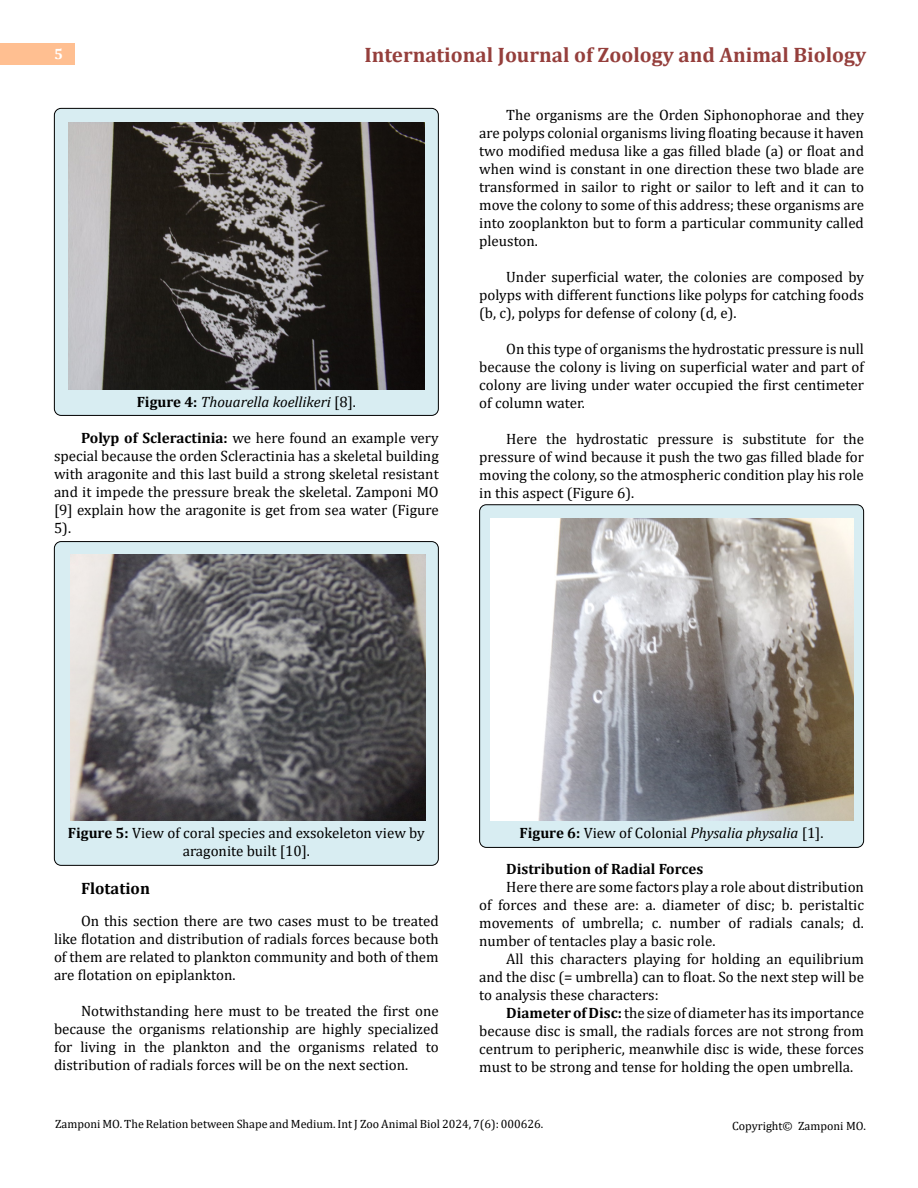
<style>
.page{position:relative;width:918px;height:1188px;background:#fff}
.page>*{position:absolute;margin:0;border:0;box-sizing:border-box;transform-origin:0 0}
.t1{font:700 21px "Cambria";color:#953f3c}
.t2{font:700 16.5px "Cambria";color:#000}
.t3{font:15px/18px "Cambria";color:#000;text-align:justify}
.t4{font:italic 15px "Cambria";color:#000}
.t5{font:700 15px "Cambria";color:#000}
.t6{font:700 15px "Cambria";color:#fff}
.t7{font:12px "Cambria";color:#000}
.s1{font-weight:700;font-style:normal}
.s2{font-style:normal}
.s3{font-weight:700}
.s4{font-style:italic}
</style>
<div class="page">
<div style="left:0;top:43px;width:75px;height:21px;background:#ffbf91"></div>
<div style="left:480px;top:505px;width:384px;height:342px;background:#d8edf2;border-radius:7px"></div>
<div style="left:479px;top:504px;width:385px;height:344px;border:1px solid #000;border-radius:7px"></div>
<div style="left:54px;top:542px;width:384px;height:323px;background:#d8edf2;border-radius:7px"></div>
<div style="left:54px;top:541px;width:385px;height:325px;border:1px solid #000;border-radius:7px"></div>
<div style="left:54px;top:108px;width:384px;height:307px;background:#d8edf2;border-radius:7px"></div>
<div style="left:54px;top:108px;width:385px;height:308px;border:1px solid #000;border-radius:7px"></div>
<img style="left:69px;top:123px;width:355px;height:266px">
<img style="left:71px;top:554px;width:354px;height:266px">
<img style="left:490px;top:519px;width:363px;height:301px">
<p class="t6" style="left:54px;top:44px;width:10px">5</p>
<h1 class="t1" style="left:364px;top:40px;width:503px">International Journal of Zoology and Animal Biology</h1>
<p class="t4" style="left:137px;top:392px;width:221px"><span class="s1">Figure 4:</span> Thouarella koellikeri <span class="s2">[8].</span></p>
<p class="t3" style="left:54px;top:429px;width:386px;text-indent:27px"><span class="s3">Polyp of Scleractinia:</span> we here found an example very special because the orden Scleractinia has a skeletal building with aragonite and this last build a strong skeletal resistant and it impede the pressure break the skeletal. Zamponi MO [9] explain how the aragonite is get from sea water (Figure 5).</p>
<p class="t3" style="left:479px;top:105px;width:386px;text-indent:27px">The organisms are the Orden Siphonophorae and they are polyps colonial organisms living floating because it haven two modified medusa like a gas filled blade (a) or float and when wind is constant in one direction these two blade are transformed in sailor to right or sailor to left and it can to move the colony to some of this address; these organisms are into zooplankton but to form a particular community called pleuston.</p>
<p class="t3" style="left:479px;top:267px;width:386px;text-indent:27px">Under superficial water, the colonies are composed by polyps with different functions like polyps for catching foods (b, c), polyps for defense of colony (d, e).</p>
<p class="t3" style="left:479px;top:339px;width:386px;text-indent:27px">On this type of organisms the hydrostatic pressure is null because the colony is living on superficial water and part of colony are living under water occupied the first centimeter of column water.</p>
<p class="t3" style="left:479px;top:429px;width:386px;text-indent:27px">Here the hydrostatic pressure is substitute for the pressure of wind because it push the two gas filled blade for moving the colony, so the atmospheric condition play his role in this aspect (Figure 6).</p>
<p class="t3" style="left:68px;top:824px;width:358px;text-align:center"><span class="s3">Figure 5:</span> View of coral species and exsokeleton view by aragonite built [10].</p>
<p class="t2" style="left:81px;top:877px;width:70px">Flotation</p>
<p class="t3" style="left:54px;top:912px;width:386px;text-indent:27px">On this section there are two cases must to be treated like flotation and distribution of radials forces because both of them are related to plankton community and both of them are flotation on epiplankton.</p>
<p class="t3" style="left:54px;top:1002px;width:386px;text-indent:27px">Notwithstanding here must to be treated the first one because the organisms relationship are highly specialized for living in the plankton and the organisms related to distribution of radials forces will be on the next section.</p>
<p class="t3" style="left:520px;top:824px;width:306px"><span class="s3">Figure 6:</span> View of Colonial <span class="s4">Physalia physalia</span> [1].</p>
<p class="t5" style="left:506px;top:858px;width:199px">Distribution of Radial Forces</p>
<p class="t3" style="left:479px;top:878px;width:386px;text-indent:27px">Here there are some factors play a role about distribution of forces and these are: a. diameter of disc; b. peristaltic movements of umbrella; c. number of radials canals; d. number of tentacles play a basic role.</p>
<p class="t3" style="left:479px;top:950px;width:386px;text-indent:27px">All this characters playing for holding an equilibrium and the disc (= umbrella) can to float. So the next step will be to analysis these characters:</p>
<p class="t3" style="left:479px;top:1004px;width:386px;text-indent:27px"><span class="s3">Diameter of Disc:</span> the size of diameter has its importance because disc is small, the radials forces are not strong from centrum to peripheric, meanwhile disc is wide, these forces must to be strong and tense for holding the open umbrella.</p>
<p class="t7" style="left:55px;top:1117px;width:490px">Zamponi MO. The Relation between Shape and Medium. Int J Zoo Animal Biol 2024, 7(6): 000626.</p>
<p class="t7" style="left:732px;top:1118px;width:135px">Copyright© Zamponi MO.</p>
</div>
